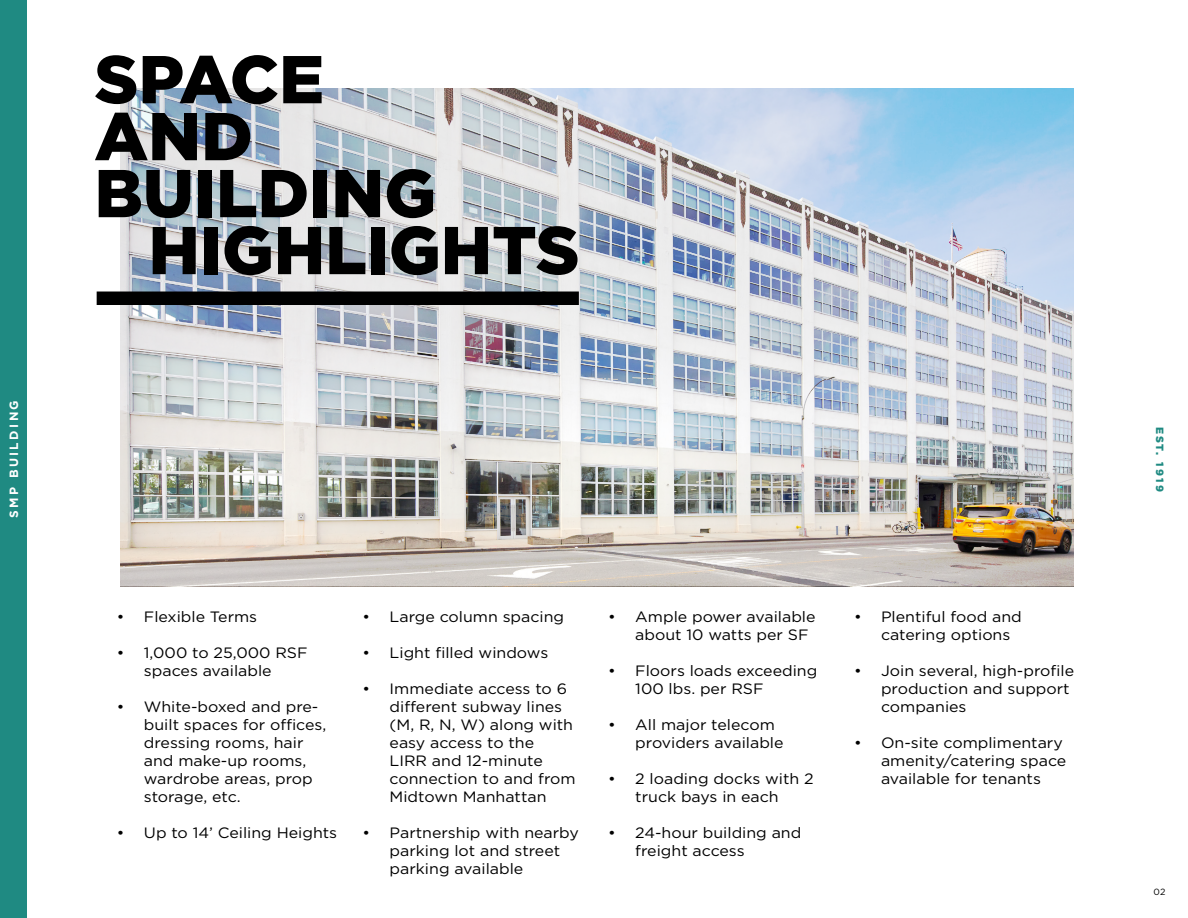
<style>
.page{position:relative;width:1188px;height:918px;background:#fff}
.page>*{position:absolute;margin:0;border:0;box-sizing:border-box;transform-origin:0 0}
.t1{font:900 67.5px "Gotham";color:#000}
.t2{font:15px/18px "Gotham";color:#000;scale:1.06 1}
.t3{font:700 12px "Gotham";letter-spacing:.2em;color:#fff}
.t4{font:900 10.5px "Gotham";letter-spacing:.2em;color:#1f8a82}
.t5{font:9px "Gotham";color:#000}
</style>
<div class="page">
<img style="left:120px;top:89px;width:954px;height:497px">
<div style="left:0;top:0;width:27px;height:918px;background:#1f8a82"></div>
<div style="left:97px;top:292px;width:482px;height:13px;background:#000"></div>
<p class="t3" style="left:6px;top:518px;width:119px;rotate:-90deg">SMP BUILDING</p>
<h1 class="t1" style="left:94px;top:40px;width:231px">SPACE</h1>
<h1 class="t1" style="left:94px;top:97px;width:160px">AND</h1>
<h1 class="t1" style="left:94px;top:154px;width:343px">BUILDING</h1>
<h1 class="t1" style="left:148px;top:211px;width:433px">HIGHLIGHTS</h1>
<p class="t2" style="left:117px;top:608px;width:134px">• Flexible Terms</p>
<p class="t2" style="left:117px;top:644px;width:181px;text-align:center">• 1,000 to 25,000 RSF spaces available</p>
<p class="t2" style="left:144px;top:698px;width:174px;text-indent:-27px">• White-boxed and pre&shy;built spaces for offices, dressing rooms, hair and make-up rooms, wardrobe areas, prop storage, etc.</p>
<p class="t2" style="left:117px;top:824px;width:209px">• Up to 14’ Ceiling Heights</p>
<p class="t2" style="left:363px;top:608px;width:192px">• Large column spacing</p>
<p class="t2" style="left:363px;top:644px;width:177px">• Light filled windows</p>
<p class="t2" style="left:390px;top:680px;width:177px;text-indent:-27px">• Immediate access to 6 different subway lines (M, R, N, W) along with easy access to the<br>LIRR and 12-minute connection to and from<br>Midtown Manhattan</p>
<p class="t2" style="left:390px;top:824px;width:180px;text-indent:-27px">• Partnership with nearby parking lot and street parking available</p>
<p class="t2" style="left:635px;top:608px;width:172px;text-indent:-27px">• Ample power available about 10 watts per SF</p>
<p class="t2" style="left:635px;top:662px;width:173px;text-indent:-27px">• Floors loads exceeding<br>100 lbs. per RSF</p>
<p class="t2" style="left:635px;top:716px;width:141px;text-indent:-27px">• All major telecom providers available</p>
<p class="t2" style="left:608px;top:770px;width:195px;text-align:center">• 2 loading docks with 2 truck bays in each</p>
<p class="t2" style="left:635px;top:824px;width:158px;text-indent:-27px">• 24-hour building and freight access</p>
<p class="t2" style="left:881px;top:608px;width:134px;text-indent:-27px">• Plentiful food and catering options</p>
<p class="t2" style="left:881px;top:662px;width:184px;text-indent:-27px">• Join several, high-profile production and support companies</p>
<p class="t2" style="left:881px;top:734px;width:176px;text-indent:-27px">• On-site complimentary amenity/catering space available for tenants</p>
<p class="t4" style="left:1166px;top:427px;width:66px;rotate:90deg">EST. 1919</p>
<p class="t5" style="left:1154px;top:886px;width:13px">02</p>
</div>
